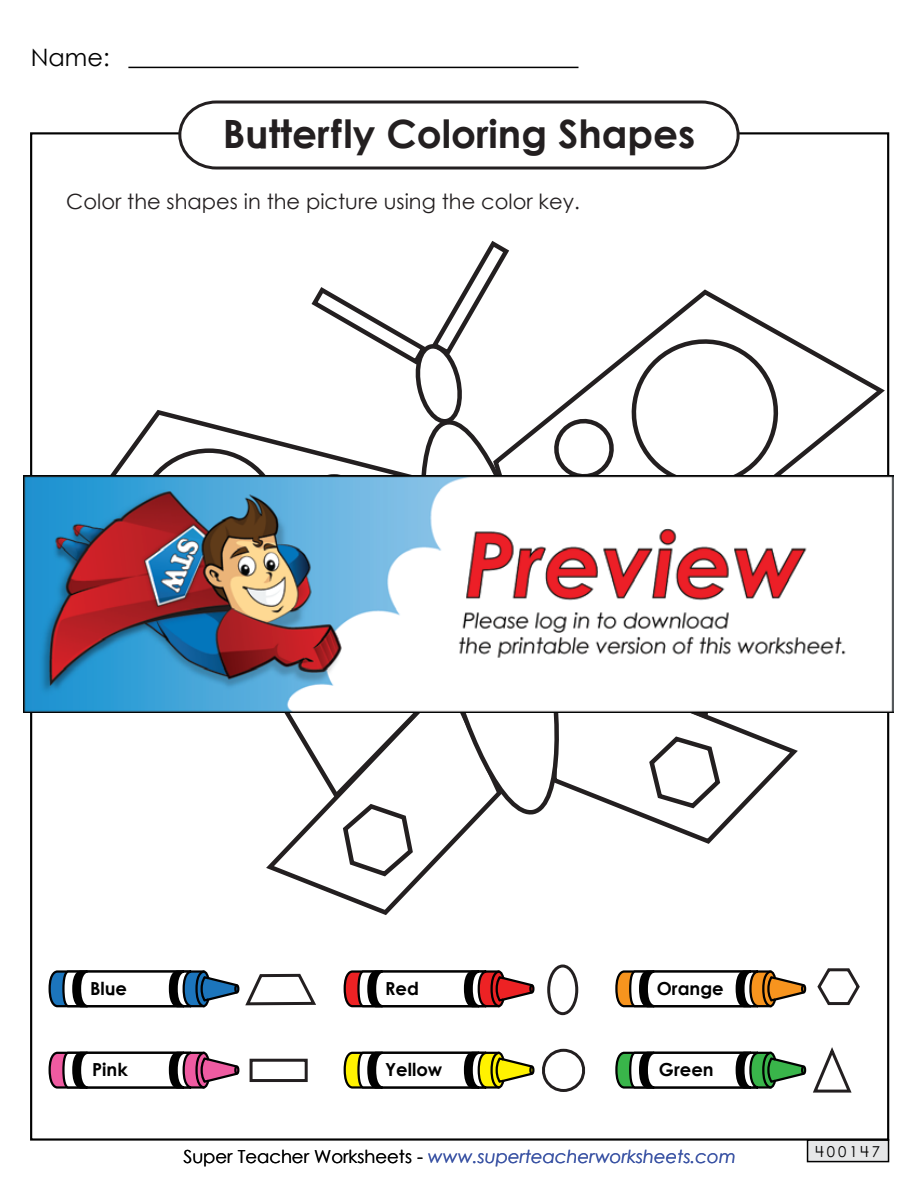
<style>
.page{position:relative;width:918px;height:1188px;background:#fff}
.page>*{position:absolute;margin:0;border:0;box-sizing:border-box;transform-origin:0 0}
.t1{font:700 39px "Century STW4";color:#231f20}
.t2{font:24px "Century Gothic 2";color:#010101}
.t3{font:21px "Century Gothic 2";color:#231f20}
.t4{font:italic 18px "Century Gothic 2";color:#3a53a4}
.t5{font:700 18px "Century STW4";color:#010101}
.t6{font:15px "Century STW4";letter-spacing:.2em;color:#010101}
.s1{font-style:normal;color:#010101}
</style>
<div class="page">
<div style="left:250px;top:1059px;width:58px;height:23px;background:#fff;border:3px solid #231f20"></div>
<svg style="left:817px;top:968px;width:43px;height:38px"></svg>
<svg style="left:543px;top:1048px;width:42px;height:44px"></svg>
<svg style="left:343px;top:970px;width:192px;height:38px"></svg>
<svg style="left:50px;top:970px;width:266px;height:38px"></svg>
<svg style="left:50px;top:1051px;width:190px;height:38px"></svg>
<svg style="left:345px;top:1051px;width:190px;height:38px"></svg>
<svg style="left:615px;top:970px;width:192px;height:38px"></svg>
<div style="left:547px;top:965px;width:31px;height:50px;border:3px solid #231f20;border-radius:50%"></div>
<svg style="left:616px;top:1047px;width:236px;height:46px"></svg>
<hr style="left:128px;top:67px;width:451px;height:1px;background:#010101">
<div style="left:807px;top:1139px;width:82px;height:23px;background:#e6e7e8;border:2px solid #010101"></div>
<svg style="left:177px;top:100px;width:564px;height:70px"></svg>
<svg style="left:311px;top:240px;width:198px;height:171px"></svg>
<svg style="left:294px;top:824px;width:179px;height:91px"></svg>
<svg style="left:110px;top:407px;width:343px;height:68px"></svg>
<svg style="left:138px;top:451px;width:142px;height:142px"></svg>
<svg style="left:266px;top:713px;width:189px;height:166px"></svg>
<svg style="left:570px;top:722px;width:228px;height:122px"></svg>
<svg style="left:491px;top:287px;width:398px;height:188px"></svg>
<svg style="left:546px;top:332px;width:240px;height:390px"></svg>
<svg style="left:647px;top:733px;width:76px;height:78px"></svg>
<svg style="left:415px;top:411px;width:155px;height:413px"></svg>
<img style="left:24px;top:475px;width:869px;height:238px">
<h2 class="t2" style="left:31px;top:40px;width:80px">Name:</h2>
<h1 class="t1" style="left:223px;top:104px;width:474px">Butterfly Coloring Shapes</h1>
<p class="t3" style="left:66px;top:187px;width:515px">Color the shapes in the picture using the color key.</p>
<p class="t5" style="left:90px;top:974px;width:39px">Blue</p>
<p class="t5" style="left:385px;top:974px;width:35px">Red</p>
<p class="t5" style="left:92px;top:1056px;width:37px">Pink</p>
<p class="t5" style="left:385px;top:1056px;width:59px">Yellow</p>
<p class="t5" style="left:657px;top:974px;width:68px">Orange</p>
<p class="t5" style="left:659px;top:1056px;width:56px">Green</p>
<p class="t4" style="left:183px;top:1144px;width:554px"><span class="s1">Super Teacher Worksheets -</span> www.superteacherworksheets.com</p>
<p class="t6" style="left:815px;top:1141px;width:66px">400147</p>
</div>
